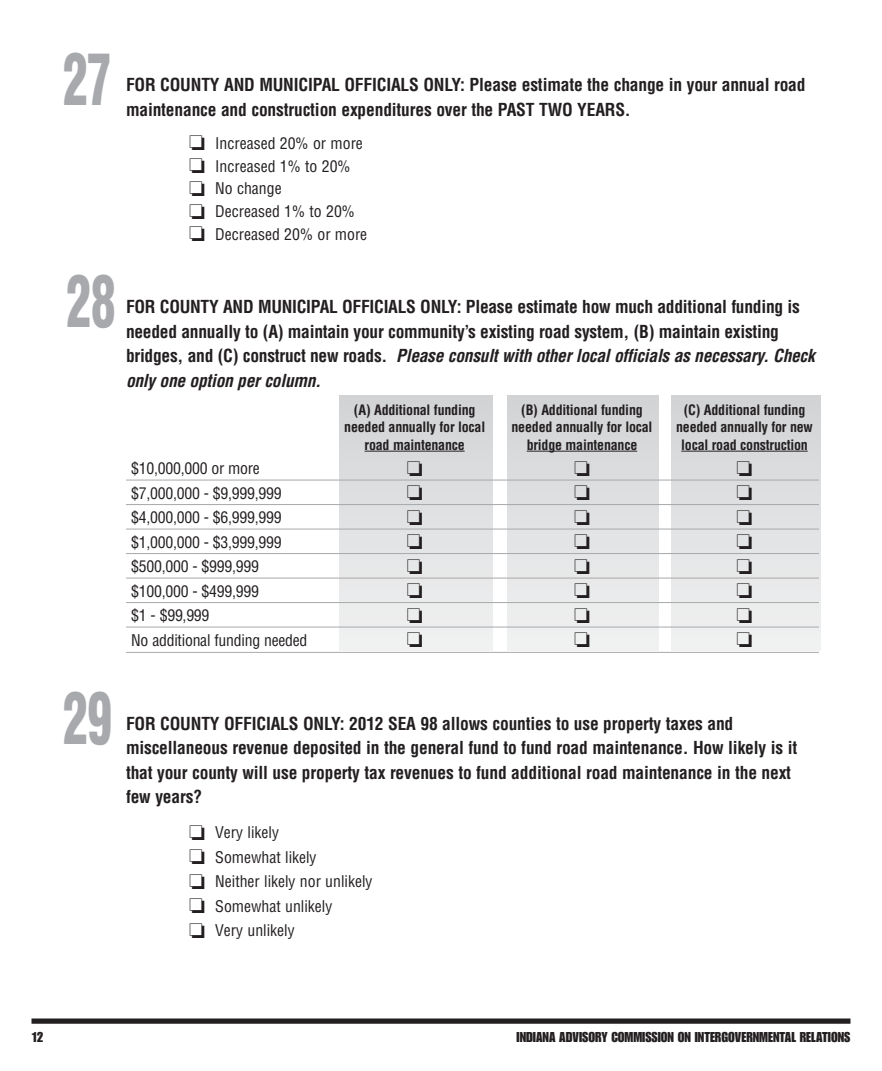
<style>
.page{position:relative;width:882px;height:1071px;background:#fff}
.page>*{position:absolute;margin:0;border:0;box-sizing:border-box;transform-origin:0 0}
.t1{font:900 condensed 70px "Helvetica";color:#a7a9ac;scale:.7 1}
.t2{font:700 condensed 17.5px/24.5px "Helvetica";letter-spacing:-.01em;color:#231f20}
.t3{font:condensed 15.75px "Helvetica";color:#231f20}
.t4{font:700 condensed 14px "Helvetica";letter-spacing:-.015em;color:#231f20}
.t5{font:14px "Impact URWT";color:#231f20}
.s1{font-style:italic}
</style>
<div class="page">
<div style="left:32px;top:1018px;width:818px;height:6px;background:#231f20"></div>
<div style="left:339px;top:396px;width:154px;height:255px;background:linear-gradient(to bottom,#d1d2d4,#f0f0f1)"></div>
<div style="left:507px;top:396px;width:152px;height:255px;background:linear-gradient(to bottom,#d1d2d4,#f0f0f1)"></div>
<div style="left:672px;top:396px;width:148px;height:255px;background:linear-gradient(to bottom,#d0d2d4,#f0f0f1)"></div>
<hr style="left:365px;top:451px;width:100px;height:1px;background:#231f20">
<hr style="left:527px;top:451px;width:110px;height:1px;background:#231f20">
<hr style="left:681px;top:451px;width:127px;height:1px;background:#231f20">
<hr style="left:126px;top:480px;width:693px;height:1px;background:#a7a9ac">
<hr style="left:126px;top:504px;width:693px;height:1px;background:#a7a9ac">
<hr style="left:126px;top:529px;width:693px;height:1px;background:#a7a9ac">
<hr style="left:126px;top:553px;width:693px;height:1px;background:#a7a9ac">
<hr style="left:126px;top:578px;width:693px;height:1px;background:#a7a9ac">
<hr style="left:126px;top:602px;width:693px;height:1px;background:#a7a9ac">
<hr style="left:126px;top:627px;width:693px;height:1px;background:#a7a9ac">
<hr style="left:126px;top:652px;width:693px;height:1px;background:#a7a9ac">
<svg style="left:407px;top:461px;width:15px;height:15px"></svg>
<svg style="left:575px;top:461px;width:14px;height:15px"></svg>
<svg style="left:737px;top:461px;width:15px;height:15px"></svg>
<svg style="left:407px;top:486px;width:15px;height:14px"></svg>
<svg style="left:575px;top:486px;width:14px;height:14px"></svg>
<svg style="left:737px;top:486px;width:15px;height:14px"></svg>
<svg style="left:407px;top:510px;width:15px;height:15px"></svg>
<svg style="left:575px;top:510px;width:14px;height:15px"></svg>
<svg style="left:737px;top:510px;width:15px;height:15px"></svg>
<svg style="left:407px;top:535px;width:15px;height:14px"></svg>
<svg style="left:575px;top:535px;width:14px;height:14px"></svg>
<svg style="left:737px;top:535px;width:15px;height:14px"></svg>
<svg style="left:407px;top:559px;width:15px;height:15px"></svg>
<svg style="left:575px;top:559px;width:14px;height:15px"></svg>
<svg style="left:737px;top:559px;width:15px;height:15px"></svg>
<svg style="left:407px;top:584px;width:15px;height:14px"></svg>
<svg style="left:575px;top:584px;width:14px;height:14px"></svg>
<svg style="left:737px;top:584px;width:15px;height:14px"></svg>
<svg style="left:407px;top:608px;width:15px;height:15px"></svg>
<svg style="left:575px;top:608px;width:14px;height:15px"></svg>
<svg style="left:737px;top:608px;width:15px;height:15px"></svg>
<svg style="left:407px;top:633px;width:15px;height:14px"></svg>
<svg style="left:575px;top:633px;width:14px;height:14px"></svg>
<svg style="left:737px;top:633px;width:15px;height:14px"></svg>
<h1 class="t1" style="left:63px;top:52px;width:71px">27</h1>
<p class="t2" style="left:126px;top:74px;width:681px">FOR COUNTY AND MUNICIPAL OFFICIALS ONLY: Please estimate the change in your annual road maintenance and construction expenditures over the PAST TWO YEARS.</p>
<p class="t3" style="left:189px;top:137px;width:175px">□ Increased 20% or more</p>
<p class="t3" style="left:189px;top:160px;width:163px">□ Increased 1% to 20%</p>
<p class="t3" style="left:189px;top:182px;width:94px">□ No change</p>
<p class="t3" style="left:189px;top:205px;width:168px">□ Decreased 1% to 20%</p>
<p class="t3" style="left:189px;top:228px;width:180px">□ Decreased 20% or more</p>
<h1 class="t1" style="left:67px;top:275px;width:71px">28</h1>
<p class="t2" style="left:126px;top:296px;width:690px">FOR COUNTY AND MUNICIPAL OFFICIALS ONLY: Please estimate how much additional funding is needed annually to (A) maintain your community’s existing road system, (B) maintain existing<br>b r i d g e s , a n d ( C ) c o n s t r u c t n e w r o a d s . <span class="s1">Please consultwith otherlocalofficials as necessary.Check only one option percolumn.</span></p>
<p class="t4" style="left:354px;top:404px;width:123px">(A) Additional funding</p>
<p class="t4" style="left:521px;top:404px;width:123px">(B) Additional funding</p>
<p class="t4" style="left:684px;top:404px;width:123px">(C) Additional funding</p>
<p class="t4" style="left:344px;top:422px;width:143px">needed annually for local</p>
<p class="t4" style="left:512px;top:422px;width:143px">needed annually for local</p>
<p class="t4" style="left:676px;top:422px;width:138px">needed annually for new</p>
<p class="t4" style="left:365px;top:439px;width:102px">road maintenance</p>
<p class="t4" style="left:527px;top:439px;width:112px">bridge maintenance</p>
<p class="t4" style="left:681px;top:439px;width:128px">local road construction</p>
<p class="t3" style="left:131px;top:462px;width:130px">$10,000,000 or more</p>
<p class="t3" style="left:131px;top:487px;width:152px">$7,000,000 - $9,999,999</p>
<p class="t3" style="left:131px;top:511px;width:152px">$4,000,000 - $6,999,999</p>
<p class="t3" style="left:131px;top:536px;width:152px">$1,000,000 - $3,999,999</p>
<p class="t3" style="left:131px;top:560px;width:129px">$500,000 - $999,999</p>
<p class="t3" style="left:131px;top:585px;width:129px">$100,000 - $499,999</p>
<p class="t3" style="left:131px;top:609px;width:80px">$1 - $99,999</p>
<p class="t3" style="left:131px;top:634px;width:178px">No additional funding needed</p>
<h1 class="t1" style="left:63px;top:691px;width:72px">29</h1>
<p class="t2" style="left:126px;top:713px;width:673px">FOR COUNTY OFFICIALS ONLY: 2012 SEA 98 allows counties to use property taxes and miscellaneous revenue deposited in the general fund to fund road maintenance. How likely is it that your county will use property tax revenues to fund additional road maintenance in the next few years?</p>
<p class="t3" style="left:189px;top:826px;width:92px">□ Very likely</p>
<p class="t3" style="left:189px;top:851px;width:129px">□ Somewhat likely</p>
<p class="t3" style="left:189px;top:875px;width:185px">□ Neither likely nor unlikely</p>
<p class="t3" style="left:189px;top:900px;width:145px">□ Somewhat unlikely</p>
<p class="t3" style="left:189px;top:924px;width:107px">□ Very unlikely</p>
<p class="t5" style="left:31px;top:1029px;width:13px">12</p>
<p class="t5" style="left:517px;top:1029px;width:335px">INDIANA ADVISORY COMMISSION ON INTERGOVERNMENTAL RELATIONS</p>
</div>
